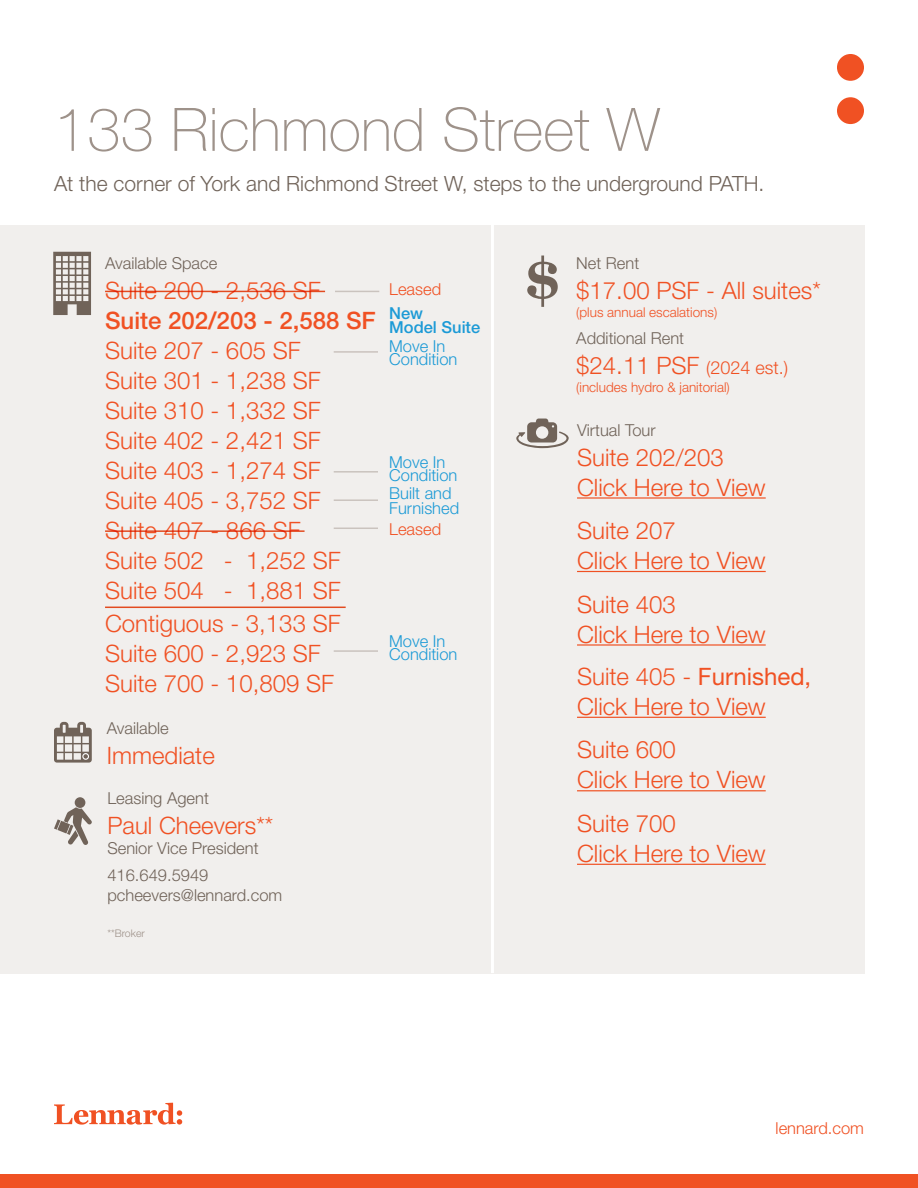
<style>
.page{position:relative;width:918px;height:1188px;background:#fff}
.page>*{position:absolute;margin:0;border:0;box-sizing:border-box;transform-origin:0 0}
.t1{font:100 60px "Helvetica Neue LT Std";color:#9e928a}
.t2{font:300 24px/30px "Helvetica Neue LT Std";color:#f05123}
.t3{font:500 24px "Helvetica Neue LT Std";color:#f05123}
.t4{font:300 21px "Helvetica Neue LT Std";color:#706359}
.t5{font:300 18px "Helvetica Neue LT Std";color:#f05123}
.t6{font:300 16.5px/26.5px "Helvetica Neue LT Std";color:#706359}
.t7{font:300 16.5px/13.5px "Helvetica Neue LT Std";color:#1c9ad6}
.t8{font:300 16.5px "Helvetica Neue LT Std";color:#f05123}
.t9{font:500 16.5px/13.5px "Helvetica Neue LT Std";color:#1c9ad6}
.t10{font:300 13.5px "Helvetica Neue LT Std";color:#f05123}
.t11{font:300 10.5px "Helvetica Neue LT Std";color:#9e928a}
.s1{font-size:24px}
.s2{font-weight:400}
</style>
<div class="page">
<div style="left:0;top:1174px;width:918px;height:14px;background:#f05123"></div>
<svg style="left:837px;top:54px;width:27px;height:70px"></svg>
<svg style="left:54px;top:1103px;width:128px;height:22px"></svg>
<div style="left:0;top:225px;width:864px;height:748px;background:#f1efed"></div>
<svg style="left:527px;top:256px;width:31px;height:51px"></svg>
<svg style="left:54px;top:797px;width:38px;height:48px"></svg>
<svg style="left:54px;top:722px;width:38px;height:41px"></svg>
<div style="left:82px;top:753px;width:7px;height:7px;border:1px solid #fff;border-radius:50%"></div>
<svg style="left:53px;top:252px;width:38px;height:63px"></svg>
<hr style="left:491px;top:222px;width:3px;height:751px;background:#fff">
<hr style="left:577px;top:497px;width:189px;height:2px;background:#f05123">
<hr style="left:577px;top:571px;width:189px;height:1px;background:#f05123">
<hr style="left:577px;top:644px;width:189px;height:2px;background:#f05123">
<hr style="left:577px;top:717px;width:189px;height:1px;background:#f05123">
<hr style="left:577px;top:790px;width:189px;height:1px;background:#f05123">
<hr style="left:577px;top:864px;width:189px;height:1px;background:#f05123">
<svg style="left:516px;top:419px;width:53px;height:29px"></svg>
<hr style="left:105px;top:607px;width:241px;height:1px;background:#f05123">
<hr style="left:105px;top:530px;width:200px;height:2px;background:#f05123">
<hr style="left:105px;top:291px;width:220px;height:1px;background:#f05123">
<hr style="left:334px;top:471px;width:44px;height:2px;background:#d6d1cd">
<hr style="left:334px;top:650px;width:44px;height:2px;background:#d6d1cd">
<hr style="left:334px;top:351px;width:44px;height:2px;background:#d6d1cd">
<hr style="left:335px;top:291px;width:44px;height:1px;background:#d6d1cd">
<hr style="left:334px;top:499px;width:44px;height:2px;background:#d6d1cd">
<hr style="left:334px;top:528px;width:44px;height:1px;background:#d6d1cd">
<h1 class="t1" style="left:54px;top:95px;width:607px">133 Richmond Street W</h1>
<p class="t4" style="left:54px;top:171px;width:712px">At the corner of York and Richmond Street W, steps to the underground PATH.</p>
<p class="t6" style="left:105px;top:249px;width:114px">Available Space</p>
<p class="t2" style="left:105px;top:275px;width:217px">Suite 200 - 2,536 SF</p>
<p class="t3" style="left:105px;top:306px;width:272px">Suite 202/203 - 2,588 SF</p>
<p class="t2" style="left:105px;top:335px;width:237px">Suite 207 - 605 SF<br>Suite 301 - 1,238 SF<br>Suite 310 - 1,332 SF<br>Suite 402 - 2,421 SF<br>Suite 403 - 1,274 SF<br>Suite 405 - 3,752 SF<br>Suite 407 - 866 SF<br>Suite 502 - 1,252 SF<br>Suite 504 - 1,881 SF</p>
<p class="t2" style="left:105px;top:608px;width:237px">Contiguous - 3,133 SF<br>Suite 600 - 2,923 SF<br>Suite 700 - 10,809 SF</p>
<p class="t6" style="left:107px;top:714px;width:64px">Available</p>
<p class="t2" style="left:107px;top:740px;width:109px">Immediate</p>
<p class="t6" style="left:107px;top:785px;width:103px">Leasing Agent</p>
<p class="t2" style="left:107px;top:810px;width:167px">Paul Cheevers**</p>
<p class="t6" style="left:107px;top:835px;width:153px">Senior Vice President<br>416.649.5949</p>
<p class="t6" style="left:107px;top:881px;width:176px">pcheevers@lennard.com</p>
<p class="t11" style="left:107px;top:927px;width:39px">**Broker</p>
<p class="t8" style="left:389px;top:279px;width:53px">Leased</p>
<p class="t9" style="left:389px;top:307px;width:93px">New<br>Model Suite</p>
<p class="t7" style="left:389px;top:339px;width:70px">Move In<br>Condition</p>
<p class="t7" style="left:389px;top:455px;width:70px">Move In<br>Condition</p>
<p class="t7" style="left:389px;top:486px;width:71px;line-height:15px">Built and<br>Furnished</p>
<p class="t8" style="left:389px;top:519px;width:53px">Leased</p>
<p class="t7" style="left:389px;top:634px;width:70px">Move In<br>Condition</p>
<p class="t6" style="left:576px;top:249px;width:64px">Net Rent</p>
<p class="t2" style="left:576px;top:275px;width:246px">$17.00 PSF - All suites*</p>
<p class="t10" style="left:576px;top:304px;width:143px">(plus annual escalations)</p>
<p class="t6" style="left:576px;top:325px;width:109px">Additional Rent</p>
<p class="t5" style="left:576px;top:357px;width:213px"><span class="s1">$24.11 PSF</span> (2024 est.)</p>
<p class="t10" style="left:576px;top:379px;width:155px">(includes hydro &amp; janitorial)</p>
<p class="t6" style="left:577px;top:416px;width:80px">Virtual Tour</p>
<p class="t2" style="left:577px;top:442px;width:190px">Suite 202/203<br>Click Here to View</p>
<p class="t2" style="left:577px;top:515px;width:190px">Suite 207<br>Click Here to View</p>
<p class="t2" style="left:577px;top:589px;width:190px">Suite 403<br>Click Here to View</p>
<p class="t2" style="left:577px;top:661px;width:236px">Suite 405 - <span class="s2">Furnished,<br></span>Click Here to View</p>
<p class="t2" style="left:577px;top:734px;width:190px">Suite 600<br>Click Here to View</p>
<p class="t2" style="left:577px;top:808px;width:190px">Suite 700<br>Click Here to View</p>
<p class="t8" style="left:776px;top:1118px;width:90px">lennard.com</p>
</div>
